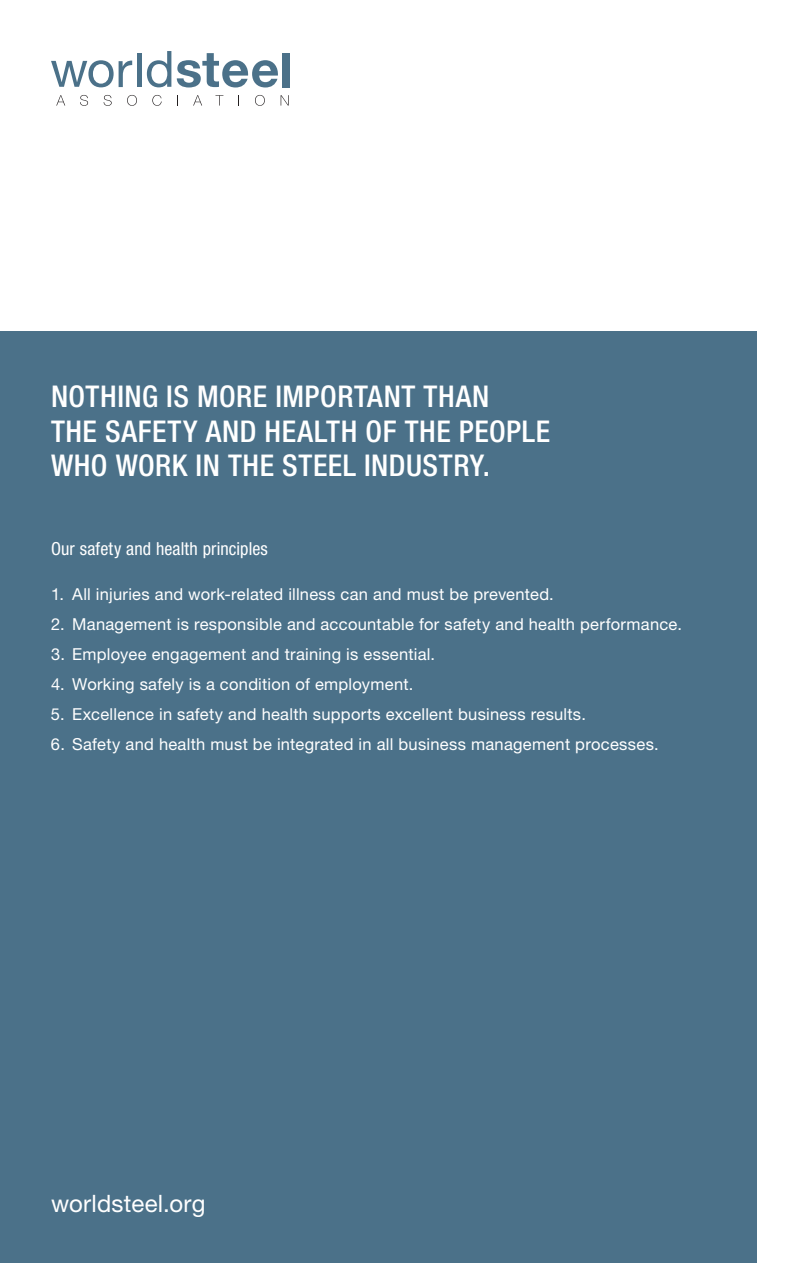
<style>
.page{position:relative;width:808px;height:1263px;background:#fff}
.page>*{position:absolute;margin:0;border:0;box-sizing:border-box;transform-origin:0 0}
.t1{font:500 condensed 30px/34.5px "Helvetica Neue";letter-spacing:.085em;color:#fff}
.t2{font:24px "Helvetica Neue";letter-spacing:.015em;color:#fff}
.t3{font:condensed 18px "Helvetica Neue";letter-spacing:.01em;color:#fff}
.t4{font:16.5px "Helvetica Neue";letter-spacing:.015em;color:#fff}
</style>
<div class="page">
<div style="left:0;top:332px;width:757px;height:931px;background:#4b7189"></div>
<svg style="left:51px;top:60px;width:81px;height:27px"></svg>
<svg style="left:147px;top:51px;width:24px;height:36px"></svg>
<div style="left:282px;top:53px;width:7px;height:34px;background:#4b7189"></div>
<svg style="left:177px;top:53px;width:101px;height:34px"></svg>
<hr style="left:138px;top:53px;width:4px;height:34px;background:#4b7189">
<svg style="left:56px;top:95px;width:9px;height:11px"></svg>
<svg style="left:80px;top:95px;width:8px;height:11px"></svg>
<svg style="left:104px;top:95px;width:8px;height:11px"></svg>
<svg style="left:127px;top:95px;width:10px;height:11px"></svg>
<svg style="left:152px;top:95px;width:10px;height:11px"></svg>
<svg style="left:193px;top:95px;width:9px;height:11px"></svg>
<svg style="left:215px;top:95px;width:8px;height:11px"></svg>
<svg style="left:255px;top:95px;width:10px;height:11px"></svg>
<svg style="left:281px;top:95px;width:8px;height:11px"></svg>
<h1 class="t1" style="left:51px;top:379px;width:498px">NOTHING IS MORE IMPORTANT THAN<br>THE SAFETY AND HEALTH OF THE PEOPLE<br>WHO WORK IN THE STEE</h1>
<h1 class="t1" style="left:343px;top:448px;width:149px">L INDUSTRY.</h1>
<p class="t3" style="left:51px;top:538px;width:218px">Our safety and health principles</p>
<p class="t4" style="left:51px;top:585px;width:504px">1. All injuries and work-related illness can and must be prevented.</p>
<p class="t4" style="left:51px;top:615px;width:633px">2. Management is responsible and accountable for safety and health performance.</p>
<p class="t4" style="left:51px;top:645px;width:386px">3. Employee engagement and training is essential.</p>
<p class="t4" style="left:51px;top:675px;width:364px">4. Working safely is a condition of employment.</p>
<p class="t4" style="left:51px;top:705px;width:536px">5. Excellence in safety and health supports excellent business results.</p>
<p class="t4" style="left:51px;top:735px;width:609px">6. Safety and health must be integrated in all business management processes.</p>
<h2 class="t2" style="left:51px;top:1189px;width:156px">worldsteel.org</h2>
</div>
